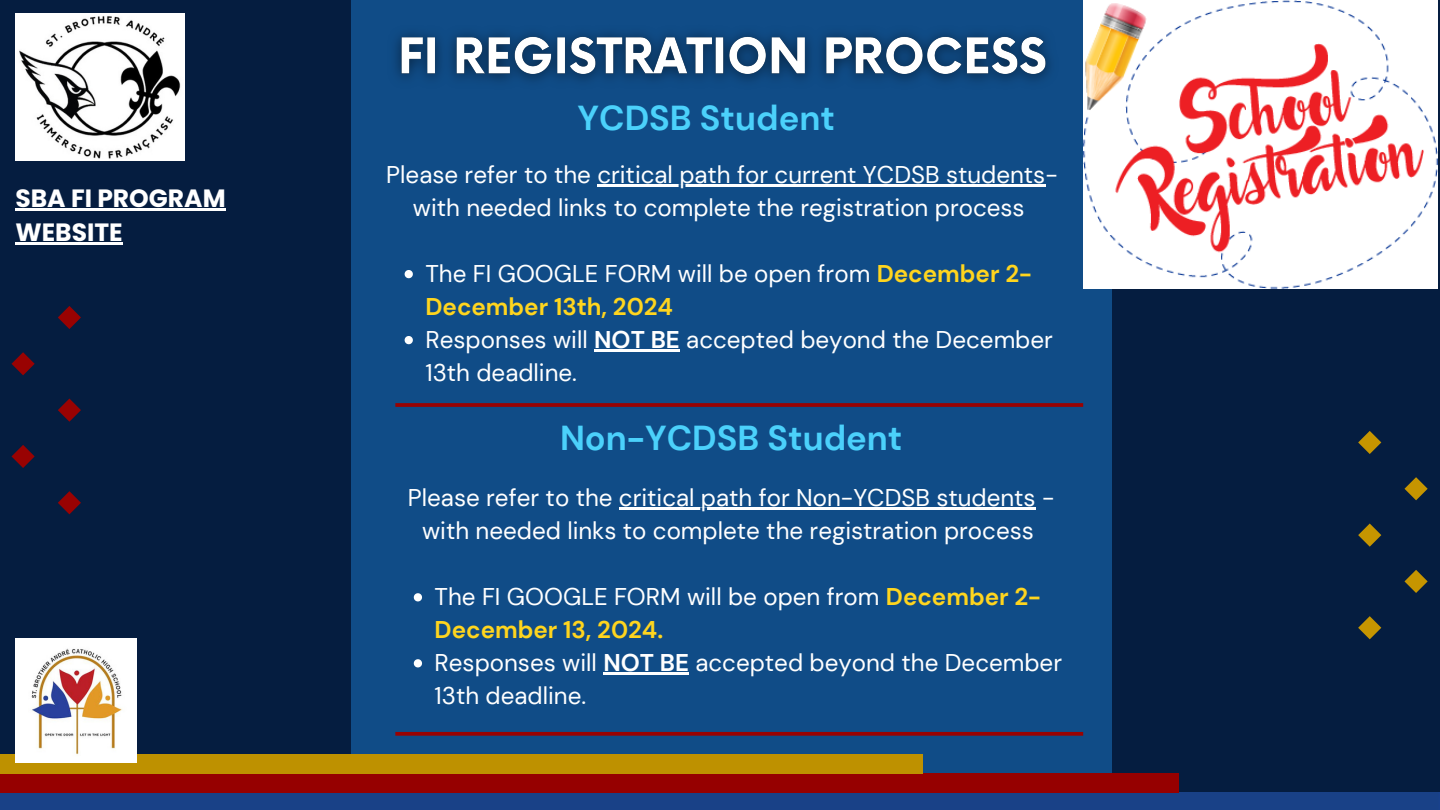
<style>
.page{position:relative;width:1440px;height:810px;background:#051d40}
.page>*{position:absolute;margin:0;border:0;box-sizing:border-box;transform-origin:0 0}
.t1{font:700 34.6px "DM Sans";color:#4bd1fb}
.t2{font:700 25px/34.5px "Poppins";color:#fff}
.t3{font:24.2px/33px "DM Sans";color:#fff}
.s1{font-weight:700;color:#ffd51e}
.s2{font-weight:700}
</style>
<div class="page">
<div style="left:351px;top:0;width:761px;height:810px;background:#104c87"></div>
<svg style="left:395px;top:403px;width:688px;height:4px;background:#90060a"></svg>
<svg style="left:395px;top:732px;width:688px;height:4px;background:#8e070b"></svg>
<img style="left:1083px;top:0;width:354px;height:289px">
<img style="left:395px;top:33px;width:656px;height:48px">
<hr style="left:597px;top:184px;width:448px;height:3px;background:#fff">
<svg style="left:405px;top:270px;width:8px;height:8px"></svg>
<svg style="left:405px;top:336px;width:8px;height:8px"></svg>
<hr style="left:594px;top:349px;width:86px;height:3px;background:#fff">
<hr style="left:619px;top:508px;width:417px;height:2px;background:#fff">
<svg style="left:414px;top:593px;width:8px;height:8px"></svg>
<svg style="left:414px;top:659px;width:8px;height:8px"></svg>
<hr style="left:603px;top:673px;width:86px;height:2px;background:#fff">
<div style="left:0;top:793px;width:1440px;height:17px;background:#194187"></div>
<div style="left:0;top:774px;width:1179px;height:18px;background:#960000"></div>
<div style="left:0;top:754px;width:922px;height:20px;background:#be9100"></div>
<img style="left:15px;top:14px;width:170px;height:146px">
<hr style="left:15px;top:208px;width:211px;height:2px;background:#fff">
<hr style="left:15px;top:243px;width:108px;height:2px;background:#fff">
<svg style="left:1358px;top:431px;width:23px;height:23px"></svg>
<svg style="left:1358px;top:524px;width:23px;height:23px"></svg>
<svg style="left:1358px;top:616px;width:23px;height:23px"></svg>
<svg style="left:1404px;top:477px;width:24px;height:23px"></svg>
<svg style="left:1404px;top:570px;width:24px;height:23px"></svg>
<svg style="left:11px;top:352px;width:24px;height:23px"></svg>
<svg style="left:11px;top:445px;width:24px;height:23px"></svg>
<svg style="left:58px;top:306px;width:23px;height:23px"></svg>
<svg style="left:58px;top:399px;width:23px;height:23px"></svg>
<svg style="left:58px;top:491px;width:23px;height:23px"></svg>
<img style="left:15px;top:638px;width:121px;height:124px">
<p class="t2" style="left:15px;top:181px;width:212px">SBA FI PROGRAM<br>WEBSITE</p>
<p class="t1" style="left:578px;top:95px;width:259px">YCDSB Student</p>
<p class="t3" style="left:386px;top:158px;width:673px">Please refer to the critical path for current YCDSB students-</p>
<p class="t3" style="left:413px;top:191px;width:613px">with needed links to complete the registration process</p>
<p class="t3" style="left:425px;top:257px;width:608px">The FI GOOGLE FORM will be open from <span class="s1">December 2-</span></p>
<h2 class="t3" style="left:425px;top:290px;width:629px"><span class="s1">December 13th, 2024<br></span>Responses will <span class="s2">NOT BE</span> accepted beyond the December</h2>
<p class="t3" style="left:425px;top:356px;width:153px">13th deadline.</p>
<p class="t1" style="left:560px;top:415px;width:344px">Non-YCDSB Student</p>
<p class="t3" style="left:408px;top:481px;width:648px">Please refer to the critical path for Non-YCDSB students -</p>
<p class="t3" style="left:422px;top:514px;width:613px">with needed links to complete the registration process</p>
<p class="t3" style="left:435px;top:580px;width:608px">The FI GOOGLE FORM will be open from <span class="s1">December 2-</span></p>
<p class="t3" style="left:435px;top:613px;width:629px"><span class="s1">December 13, 2024.<br></span>Responses will <span class="s2">NOT BE</span> accepted beyond the December</p>
<h3 class="t3" style="left:435px;top:679px;width:153px">13th deadline.</h3>
</div>
